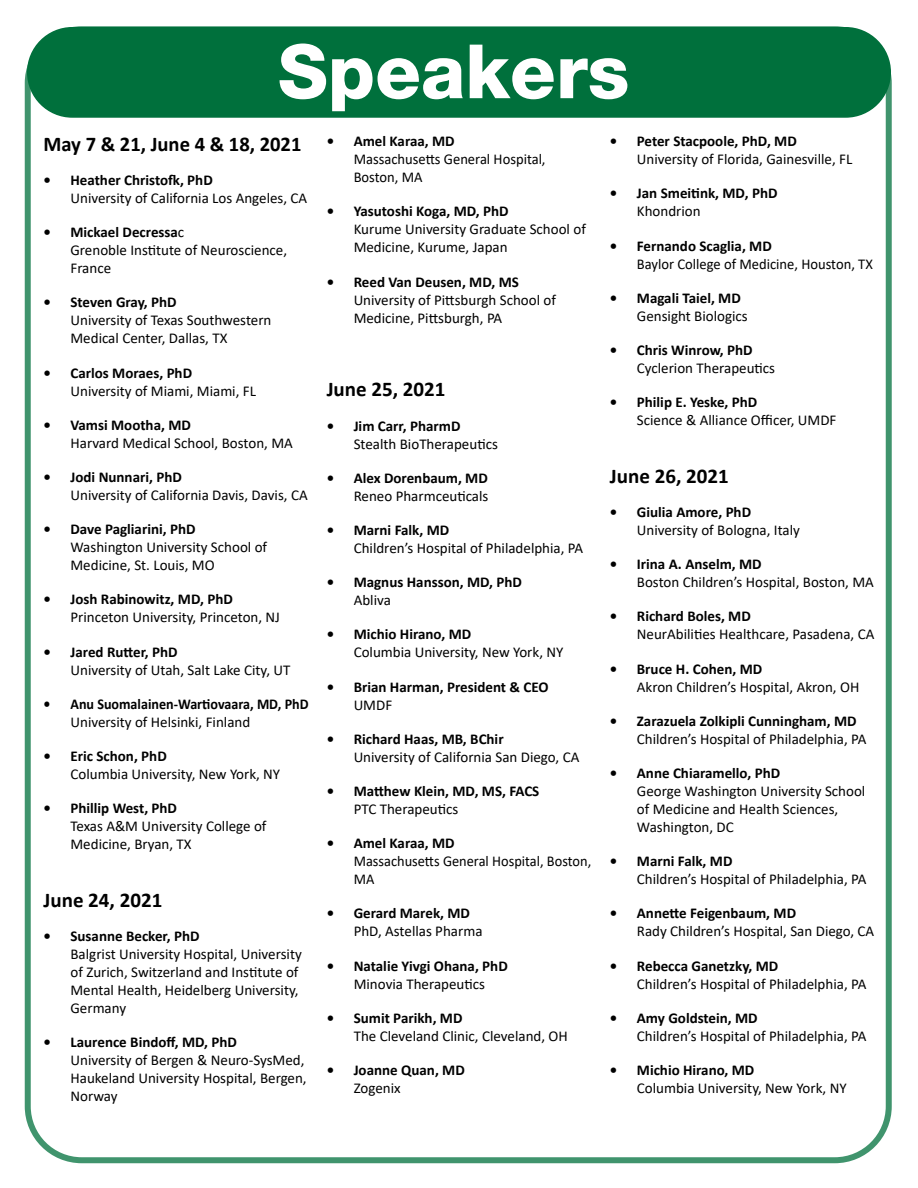
<style>
.page{position:relative;width:918px;height:1188px;background:#fff}
.page>*{position:absolute;margin:0;border:0;box-sizing:border-box;transform-origin:0 0}
.t1{font:800 75px "Helvetica Neue LT Pro";color:#fff}
.t2{font:700 21px "Calibri";color:#000}
.t3{font:15px/18px "Calibri";color:#000}
.t4{font:700 15px "Calibri";color:#000}
.t5{font:15px/18px "Calibri";color:#000;scale:.96 1}
.t6{font:700 15px "Calibri";color:#000;scale:.94 1}
.s1{font-weight:700}
</style>
<div class="page">
<div style="left:25px;top:26px;width:867px;height:1137px;border:6px solid #40946d;border-radius:54px"></div>
<div style="left:28px;top:28px;width:862px;height:89px;background:#00703c;border-radius:45px"></div>
<div style="left:27px;top:27px;width:864px;height:91px;border:2px solid #00703c;border-radius:45px"></div>
<h1 class="t1" style="left:278px;top:27px;width:353px">Speakers</h1>
<h2 class="t2" style="left:44px;top:129px;width:259px">May 7 &amp; 21, June 4 &amp; 18, 2021</h2>
<p class="t4" style="left:44px;top:169px;width:171px">• Heather Christofk, PhD</p>
<p class="t3" style="left:70px;top:189px;width:238px">University of California Los Angeles, CA</p>
<p class="t3" style="left:70px;top:223px;width:218px;text-indent:-27px"><span class="s1">• Mickael Decressa</span>c<br>Grenoble Institute of Neuroscience,<br>France</p>
<p class="t4" style="left:44px;top:292px;width:135px">• Steven Gray, PhD</p>
<p class="t3" style="left:70px;top:311px;width:202px">University of Texas Southwestern<br>Medical Center, Dallas, TX</p>
<p class="t4" style="left:44px;top:362px;width:150px">• Carlos Moraes, PhD</p>
<p class="t3" style="left:70px;top:381px;width:187px">University of Miami, Miami, FL</p>
<p class="t4" style="left:44px;top:414px;width:149px">• Vamsi Mootha, MD</p>
<p class="t3" style="left:70px;top:433px;width:224px">Harvard Medical School, Boston, MA</p>
<p class="t4" style="left:44px;top:466px;width:140px">• Jodi Nunnari, PhD</p>
<p class="t3" style="left:70px;top:486px;width:239px">University of California Davis, Davis, CA</p>
<p class="t4" style="left:43px;top:519px;width:154px">• Dave Pagliarini, PhD</p>
<p class="t3" style="left:70px;top:538px;width:198px">Washington University School of<br>Medicine, St. Louis, MO</p>
<p class="t4" style="left:44px;top:589px;width:191px">• Josh Rabinowitz, MD, PhD</p>
<p class="t3" style="left:70px;top:608px;width:211px">Princeton University, Princeton, NJ</p>
<p class="t4" style="left:44px;top:641px;width:136px">• Jared Rutter, PhD</p>
<p class="t3" style="left:70px;top:660px;width:221px">University of Utah, Salt Lake City, UT</p>
<p class="t6" style="left:44px;top:693px;width:284px">• Anu Suomalainen-Wartiovaara, MD, PhD</p>
<p class="t3" style="left:71px;top:712px;width:181px">University of Helsinki, Finland</p>
<p class="t4" style="left:44px;top:745px;width:125px">• Eric Schon, PhD</p>
<p class="t3" style="left:71px;top:765px;width:211px">Columbia University, New York, NY</p>
<p class="t4" style="left:44px;top:798px;width:135px">• Phillip West, PhD</p>
<p class="t3" style="left:71px;top:817px;width:198px">Texas A&amp;M University College of<br>Medicine, Bryan, TX</p>
<h2 class="t2" style="left:44px;top:885px;width:120px">June 24, 2021</h2>
<p class="t4" style="left:44px;top:925px;width:158px">• Susanne Becker, PhD</p>
<p class="t3" style="left:70px;top:945px;width:233px">Balgrist University Hospital, University of Zurich, Switzerland and Institute of Mental Health, Heidelberg University, Germany</p>
<p class="t4" style="left:44px;top:1032px;width:195px">• Laurence Bindoff, MD, PhD</p>
<p class="t3" style="left:70px;top:1051px;width:238px">University of Bergen &amp; Neuro-SysMed,<br>Haukeland University Hospital, Bergen,<br>Norway</p>
<p class="t4" style="left:327px;top:131px;width:129px">• Amel Karaa, MD</p>
<p class="t3" style="left:354px;top:150px;width:193px">Massachusetts General Hospital,<br>Boston, MA</p>
<p class="t4" style="left:327px;top:201px;width:183px">• Yasutoshi Koga, MD, PhD</p>
<p class="t3" style="left:354px;top:220px;width:234px">Kurume University Graduate School of<br>Medicine, Kurume, Japan</p>
<p class="t4" style="left:327px;top:271px;width:194px">• Reed Van Deusen, MD, MS</p>
<p class="t3" style="left:354px;top:290px;width:204px">University of Pittsburgh School of<br>Medicine, Pittsburgh, PA</p>
<h2 class="t2" style="left:327px;top:375px;width:120px">June 25, 2021</h2>
<p class="t4" style="left:327px;top:415px;width:135px">• Jim Carr, PharmD</p>
<p class="t3" style="left:354px;top:434px;width:146px">Stealth BioTherapeutics</p>
<p class="t4" style="left:327px;top:467px;width:163px">• Alex Dorenbaum, MD</p>
<p class="t3" style="left:354px;top:486px;width:136px">Reneo Pharmceuticals</p>
<p class="t4" style="left:327px;top:519px;width:124px">• Marni Falk, MD</p>
<p class="t3" style="left:354px;top:539px;width:231px">Children’s Hospital of Philadelphia, PA</p>
<p class="t4" style="left:327px;top:572px;width:197px">• Magnus Hansson, MD, PhD</p>
<p class="t3" style="left:354px;top:591px;width:39px">Abliva</p>
<p class="t4" style="left:327px;top:624px;width:146px">• Michio Hirano, MD</p>
<p class="t3" style="left:354px;top:643px;width:211px">Columbia University, New York, NY</p>
<p class="t4" style="left:327px;top:676px;width:223px">• Brian Harman, President &amp; CEO</p>
<p class="t3" style="left:354px;top:695px;width:40px">UMDF</p>
<p class="t4" style="left:327px;top:728px;width:178px">• Richard Haas, MB, BChir</p>
<p class="t3" style="left:354px;top:747px;width:227px">University of California San Diego, CA</p>
<p class="t4" style="left:327px;top:780px;width:214px">• Matthew Klein, MD, MS, FACS</p>
<p class="t3" style="left:354px;top:800px;width:106px">PTC Therapeutics</p>
<p class="t4" style="left:327px;top:833px;width:129px">• Amel Karaa, MD</p>
<p class="t5" style="left:354px;top:852px;width:249px">Massachusetts General Hospital, Boston,<br>MA</p>
<p class="t4" style="left:327px;top:903px;width:145px">• Gerard Marek, MD</p>
<p class="t3" style="left:354px;top:922px;width:130px">PhD, Astellas Pharma</p>
<p class="t4" style="left:327px;top:955px;width:183px">• Natalie Yivgi Ohana, PhD</p>
<p class="t3" style="left:354px;top:974px;width:133px">Minovia Therapeutics</p>
<p class="t4" style="left:327px;top:1007px;width:137px">• Sumit Parikh, MD</p>
<p class="t3" style="left:354px;top:1026px;width:216px">The Cleveland Clinic, Cleveland, OH</p>
<p class="t4" style="left:327px;top:1059px;width:140px">• Joanne Quan, MD</p>
<p class="t3" style="left:354px;top:1079px;width:48px">Zogenix</p>
<p class="t4" style="left:610px;top:131px;width:188px">• Peter Stacpoole, PhD, MD</p>
<p class="t3" style="left:637px;top:150px;width:217px">University of Florida, Gainesville, FL</p>
<p class="t4" style="left:610px;top:183px;width:169px">• Jan Smeitink, MD, PhD</p>
<p class="t3" style="left:637px;top:202px;width:65px">Khondrion</p>
<p class="t4" style="left:610px;top:235px;width:163px">• Fernando Scaglia, MD</p>
<p class="t3" style="left:637px;top:254px;width:237px">Baylor College of Medicine, Houston, TX</p>
<p class="t4" style="left:610px;top:287px;width:132px">• Magali Taiel, MD</p>
<p class="t3" style="left:637px;top:306px;width:112px">Gensight Biologics</p>
<p class="t4" style="left:610px;top:339px;width:144px">• Chris Winrow, PhD</p>
<p class="t3" style="left:637px;top:359px;width:140px">Cyclerion Therapeutics</p>
<p class="t4" style="left:610px;top:392px;width:149px">• Philip E. Yeske, PhD</p>
<p class="t3" style="left:637px;top:411px;width:201px">Science &amp; Alliance Officer, UMDF</p>
<h2 class="t2" style="left:610px;top:461px;width:120px">June 26, 2021</h2>
<p class="t4" style="left:610px;top:501px;width:143px">• Giulia Amore, PhD</p>
<p class="t3" style="left:637px;top:521px;width:165px">University of Bologna, Italy</p>
<p class="t4" style="left:610px;top:554px;width:153px">• Irina A. Anselm, MD</p>
<p class="t3" style="left:637px;top:573px;width:239px">Boston Children’s Hospital, Boston, MA</p>
<p class="t4" style="left:610px;top:606px;width:142px">• Richard Boles, MD</p>
<p class="t3" style="left:637px;top:625px;width:239px">NeurAbilities Healthcare, Pasadena, CA</p>
<p class="t4" style="left:610px;top:658px;width:154px">• Bruce H. Cohen, MD</p>
<p class="t3" style="left:637px;top:677px;width:224px">Akron Children’s Hospital, Akron, OH</p>
<p class="t4" style="left:610px;top:710px;width:248px">• Zarazuela Zolkipli Cunningham, MD</p>
<p class="t3" style="left:637px;top:729px;width:231px">Children’s Hospital of Philadelphia, PA</p>
<p class="t4" style="left:610px;top:762px;width:172px">• Anne Chiaramello, PhD</p>
<p class="t3" style="left:637px;top:782px;width:230px">George Washington University School of Medicine and Health Sciences,<br>Washington, DC</p>
<p class="t4" style="left:610px;top:851px;width:124px">• Marni Falk, MD</p>
<p class="t3" style="left:637px;top:870px;width:231px">Children’s Hospital of Philadelphia, PA</p>
<p class="t4" style="left:610px;top:903px;width:188px">• Annette Feigenbaum, MD</p>
<p class="t3" style="left:637px;top:922px;width:239px">Rady Children’s Hospital, San Diego, CA</p>
<p class="t4" style="left:610px;top:955px;width:170px">• Rebecca Ganetzky, MD</p>
<p class="t3" style="left:637px;top:974px;width:231px">Children’s Hospital of Philadelphia, PA</p>
<p class="t4" style="left:610px;top:1007px;width:149px">• Amy Goldstein, MD</p>
<p class="t3" style="left:637px;top:1026px;width:231px">Children’s Hospital of Philadelphia, PA</p>
<p class="t4" style="left:610px;top:1059px;width:146px">• Michio Hirano, MD</p>
<p class="t3" style="left:637px;top:1079px;width:211px">Columbia University, New York, NY</p>
</div>
